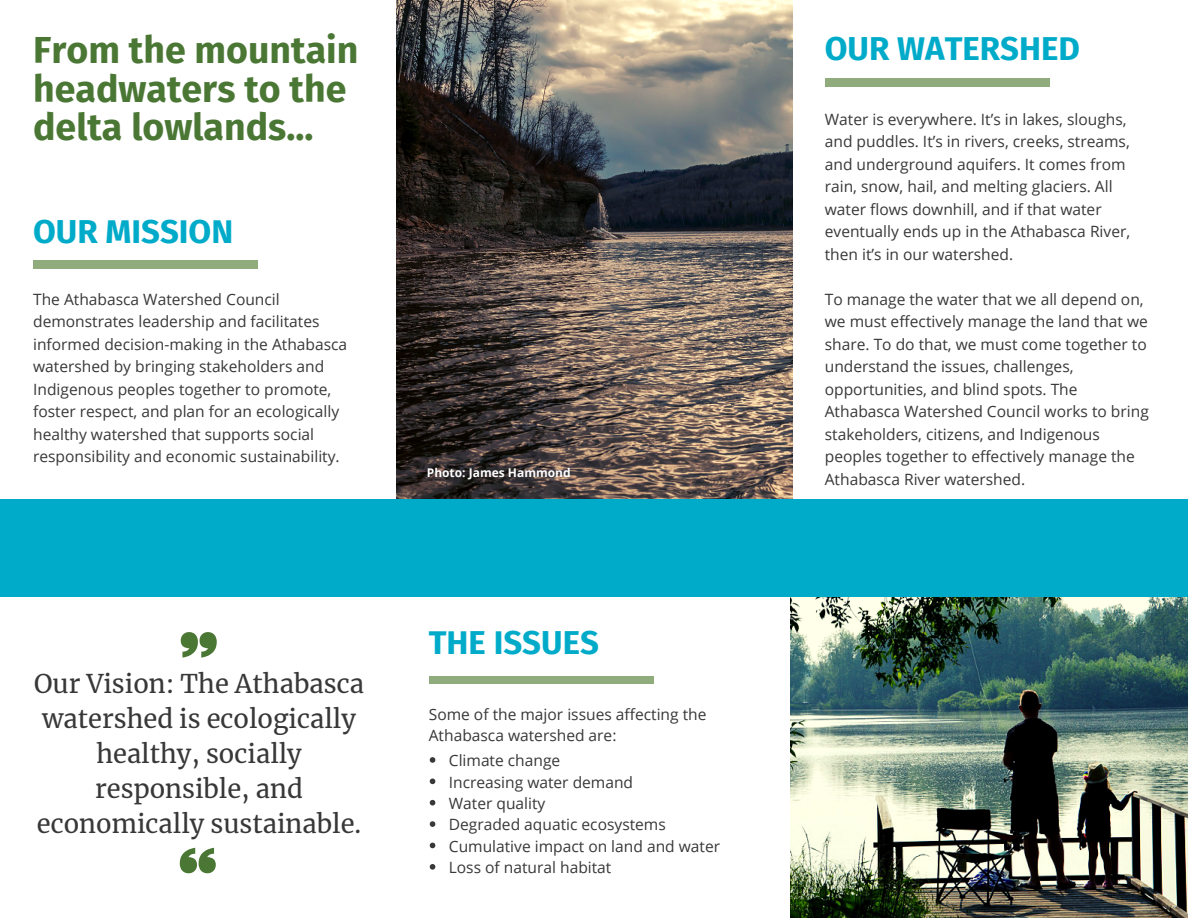
<style>
.page{position:relative;width:1188px;height:918px;background:#fff}
.page>*{position:absolute;margin:0;border:0;box-sizing:border-box;transform-origin:0 0}
.t1{font:700 37.5px/38.2px "Fira Sans";color:#4b7735}
.t2{font:700 33px "Fira Sans";color:#00abc9}
.t3{font:25.5px/34.8px "Merriweather";color:#383838;text-align:center}
.t4{font:15.6px/22.5px "Open Sans";color:#383838}
.t5{font:700 12px "Open Sans";color:#fff}
</style>
<div class="page">
<div style="left:429px;top:676px;width:225px;height:8px;background:#91ac7c"></div>
<img style="left:396px;top:0;width:396px;height:500px">
<img style="left:790px;top:597px;width:398px;height:321px">
<div style="left:33px;top:261px;width:225px;height:8px;background:#91ac7c"></div>
<div style="left:0;top:500px;width:1188px;height:97px;background:#00abc9"></div>
<div style="left:825px;top:78px;width:225px;height:8px;background:#91ac7c"></div>
<svg style="left:181px;top:632px;width:36px;height:26px"></svg>
<svg style="left:180px;top:848px;width:36px;height:25px"></svg>
<svg style="left:430px;top:757px;width:5px;height:6px"></svg>
<svg style="left:430px;top:779px;width:5px;height:5px"></svg>
<svg style="left:430px;top:800px;width:5px;height:6px"></svg>
<svg style="left:430px;top:821px;width:5px;height:6px"></svg>
<svg style="left:430px;top:843px;width:5px;height:5px"></svg>
<svg style="left:430px;top:864px;width:5px;height:6px"></svg>
<h1 class="t1" style="left:33px;top:32px;width:327px">From the mountain headwaters to the delta lowlands...</h1>
<h2 class="t2" style="left:33px;top:212px;width:202px">OUR MISSION</h2>
<p class="t4" style="left:33px;top:288px;width:316px">The Athabasca Watershed Council demonstrates leadership and facilitates informed decision-making in the Athabasca watershed by bringing stakeholders and Indigenous peoples together to promote, foster respect, and plan for an ecologically healthy watershed that supports social responsibility and economic sustainability.</p>
<h3 class="t3" style="left:34px;top:667px;width:331px">Our Vision: The Athabasca watershed is ecologically healthy, socially responsible, and economically sustainable.</h3>
<p class="t5" style="left:427px;top:464px;width:145px">Photo: James Hammond</p>
<h2 class="t2" style="left:429px;top:623px;width:172px">THE ISSUES</h2>
<p class="t4" style="left:429px;top:703px;width:279px;line-height:21.3px">Some of the major issues affecting the<br>Athabasca watershed are:</p>
<p class="t4" style="left:449px;top:749px;width:273px;line-height:21.3px">Climate change<br>Increasing water demand<br>Water quality<br>Degraded aquatic ecosystems<br>Cumulative impact on land and water<br>Loss of natural habitat</p>
<h2 class="t2" style="left:825px;top:29px;width:257px">OUR WATERSHED</h2>
<p class="t4" style="left:825px;top:107px;width:307px">Water is everywhere. It’s in lakes, sloughs, and puddles. It’s in rivers, creeks, streams, and underground aquifers. It comes from rain, snow, hail, and melting glaciers. All water flows downhill, and if that water eventually ends up in the Athabasca River, then it’s in our watershed.</p>
<p class="t4" style="left:825px;top:287px;width:326px">To manage the water that we all depend on, we must effectively manage the land that we share. To do that, we must come together to understand the issues, challenges, opportunities, and blind spots. The Athabasca Watershed Council works to bring stakeholders, citizens, and Indigenous peoples together to effectively manage the Athabasca River watershed.</p>
</div>
